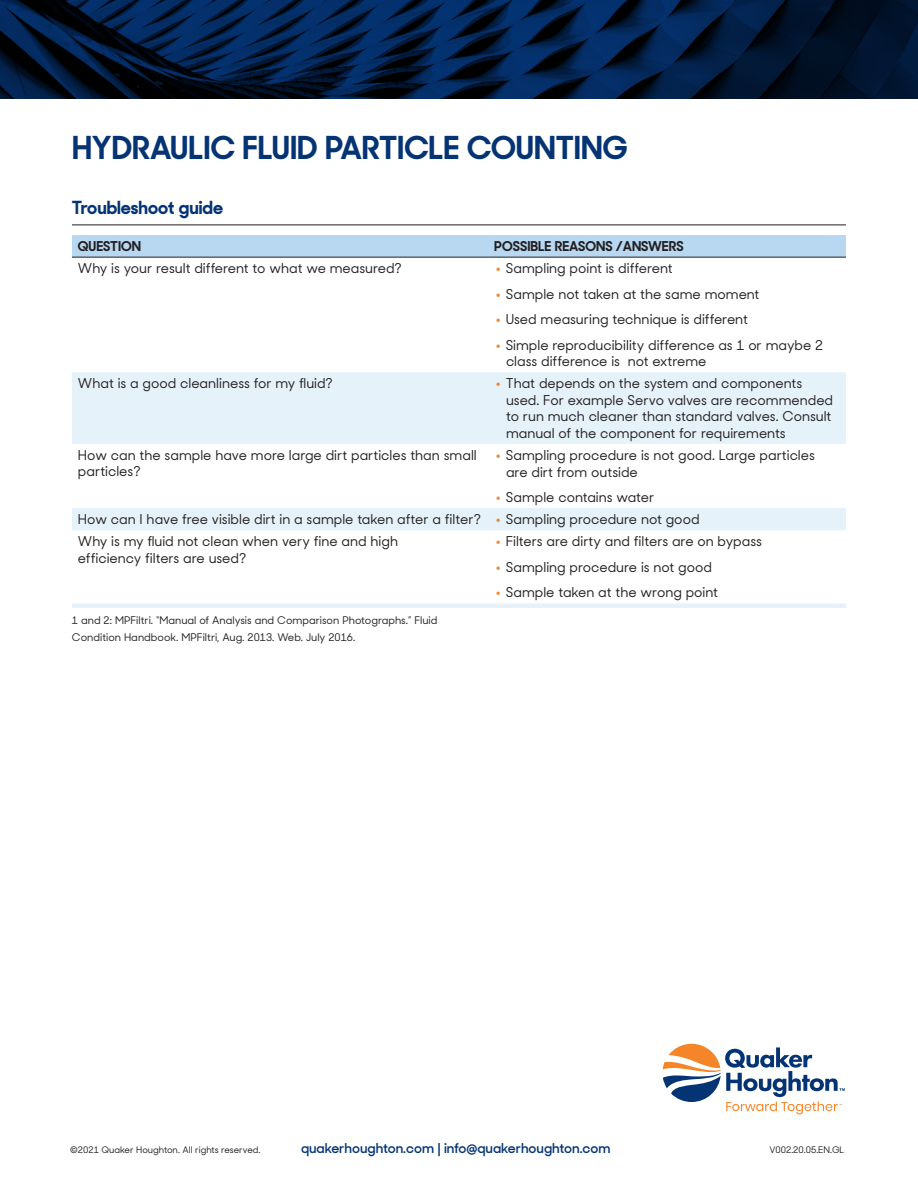
<style>
.page{position:relative;width:918px;height:1188px;background:#fff}
.page>*{position:absolute;margin:0;border:0;box-sizing:border-box;transform-origin:0 0}
.t1{font:700 31.5px "Sharp Sans Display No 2";color:#053474}
.t2{font:700 18px "Sharp Sans Display No 2";color:#053474}
.t3{font:500 13.5px/16.5px "Sharp Sans Display No 2";color:#231f20}
.t4{font:600 13.5px "Sharp Sans Display No 2";color:#053474}
.t5{font:700 13.5px "Sharp Sans Display No 2";color:#231f20}
.t6{font:500 10.5px/16.5px "Sharp Sans Display No 2";color:#231f20}
.t7{font:500 9px "Sharp Sans Display No 2";color:#231f20}
.s1{font-weight:400;font-size:27px;color:#f58529}
</style>
<div class="page">
<svg style="left:0;top:0;width:918px;height:99px;background:#021b3d"></svg>
<svg style="left:663px;top:1044px;width:182px;height:71px"></svg>
<hr style="left:72px;top:225px;width:774px;height:1px;background:#231f20">
<div style="left:72px;top:235px;width:774px;height:22px;background:#b8d8f1"></div>
<svg style="left:72px;top:372px;width:774px;height:236px"></svg>
<hr style="left:72px;top:257px;width:416px;height:1px;background:#231f20">
<hr style="left:488px;top:257px;width:358px;height:1px;background:#231f20">
<h2 class="t1" style="left:72px;top:120px;width:557px">HYDRAULIC FLUID PARTICLE COUNTING</h2>
<h4 class="t2" style="left:72px;top:192px;width:153px">Troubleshoot guide</h4>
<p class="t5" style="left:78px;top:235px;width:65px">QUESTION</p>
<p class="t5" style="left:494px;top:235px;width:191px">POSSIBLE REASONS /ANSWERS</p>
<p class="t3" style="left:78px;top:259px;width:326px">Why is your result different to what we measured?</p>
<p class="t3" style="left:494px;top:259px;width:180px"><span class="s1">•</span> Sampling point is different</p>
<p class="t3" style="left:494px;top:284px;width:267px"><span class="s1">•</span> Sample not taken at the same moment</p>
<p class="t3" style="left:494px;top:310px;width:255px"><span class="s1">•</span> Used measuring technique is different</p>
<p class="t3" style="left:506px;top:335px;width:319px;text-indent:-12px"><span class="s1">•</span> Simple reproducibility difference as 1 or maybe 2 class difference is not extreme</p>
<p class="t3" style="left:78px;top:374px;width:256px">What is a good cleanliness for my fluid?</p>
<p class="t3" style="left:506px;top:374px;width:329px;text-indent:-12px"><span class="s1">•</span> That depends on the system and components used. For example Servo valves are recommended to run much cleaner than standard valves. Consult manual of the component for requirements</p>
<p class="t3" style="left:78px;top:446px;width:400px">How can the sample have more large dirt particles than small particles?</p>
<p class="t3" style="left:506px;top:446px;width:310px;text-indent:-12px"><span class="s1">•</span> Sampling procedure is not good. Large particles are dirt from outside</p>
<p class="t3" style="left:494px;top:488px;width:162px"><span class="s1">•</span> Sample contains water</p>
<p class="t3" style="left:78px;top:510px;width:405px">How can I have free visible dirt in a sample taken after a filter?</p>
<p class="t3" style="left:494px;top:510px;width:207px"><span class="s1">•</span> Sampling procedure not good</p>
<p class="t3" style="left:78px;top:532px;width:322px">Why is my fluid not clean when very fine and high efficiency filters are used?</p>
<p class="t3" style="left:494px;top:532px;width:269px"><span class="s1">•</span> Filters are dirty and filters are on bypass</p>
<p class="t3" style="left:494px;top:558px;width:219px"><span class="s1">•</span> Sampling procedure is not good</p>
<p class="t3" style="left:494px;top:583px;width:225px"><span class="s1">•</span> Sample taken at the wrong point</p>
<p class="t6" style="left:72px;top:611px;width:367px">1 and 2: MPFiltri. “Manual of Analysis and Comparison Photographs.” Fluid<br>Condition Handbook. MPFiltri, Aug. 2013. Web. July 2016.</p>
<p class="t7" style="left:70px;top:1143px;width:192px">©2021 Quaker Houghton. All rights reserved.</p>
<p class="t4" style="left:301px;top:1137px;width:311px">quakerhoughton.com | info@quakerhoughton.com</p>
<p class="t7" style="left:769px;top:1143px;width:77px">V002.20.05.EN.GL</p>
</div>
